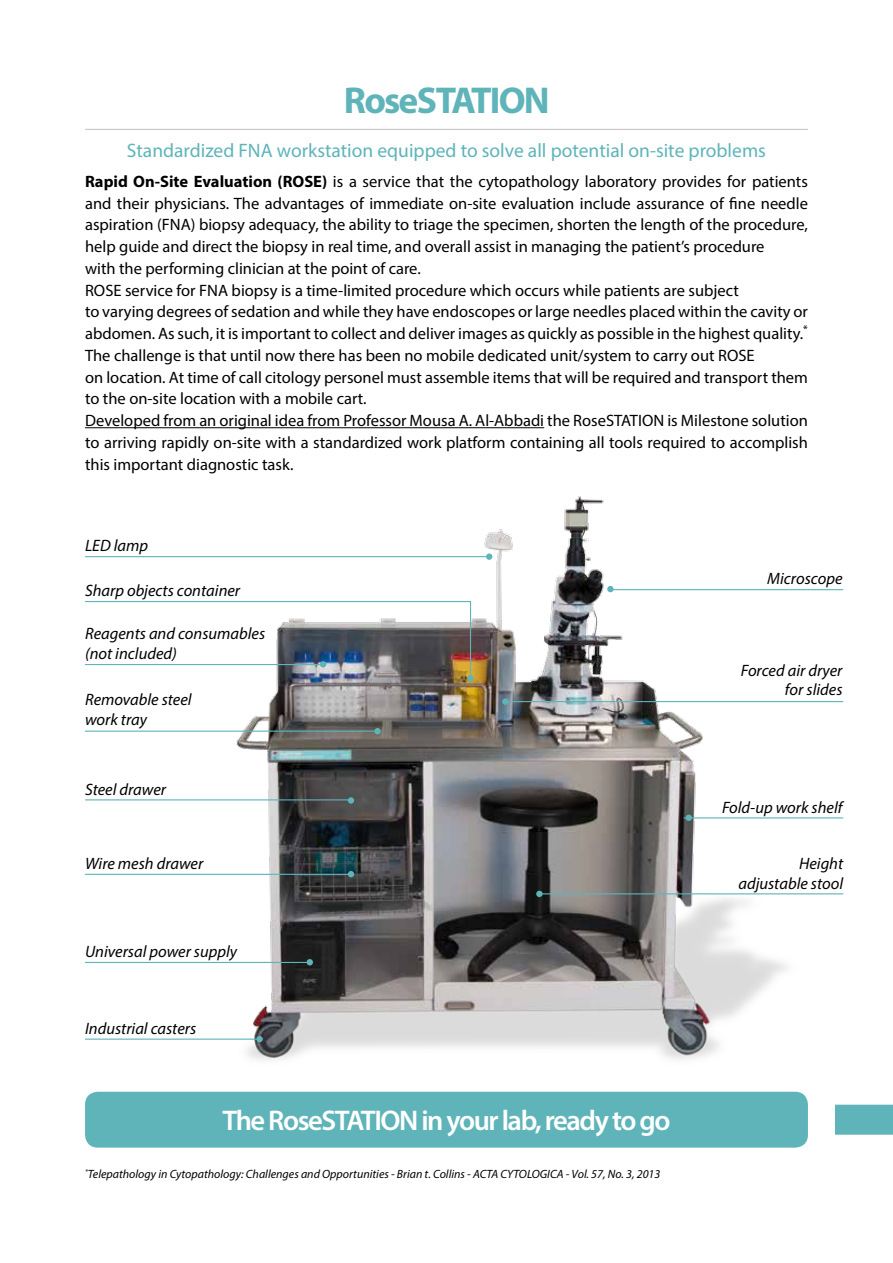
<style>
.page{position:relative;width:893px;height:1263px;background:#fff}
.page>*{position:absolute;margin:0;border:0;box-sizing:border-box;transform-origin:0 0}
.t1{font:700 37.5px "Myriad Pro";letter-spacing:-.05em;color:#5eb4b9}
.t2{font:600 28.5px "Myriad Pro";letter-spacing:-.05em;color:#fff}
.t3{font:19.5px "Myriad Pro";color:#5eb4b9}
.t4{font:16.5px/21.8px "Myriad Pro";color:#000}
.t5{font:italic 16.5px/19.8px "Myriad Pro";color:#000;text-align:right}
.t6{font:italic 12px "Myriad Pro";color:#000}
.s1{font-weight:700}
</style>
<div class="page">
<img style="left:201px;top:496px;width:620px;height:564px">
<hr style="left:85px;top:427px;width:459px;height:1px;background:#000">
<hr style="left:541px;top:893px;width:302px;height:1px;background:#5eb4b9">
<hr style="left:85px;top:962px;width:225px;height:1px;background:#5eb4b9">
<hr style="left:85px;top:1038px;width:175px;height:2px;background:#5eb4b9">
<hr style="left:85px;top:730px;width:289px;height:2px;background:#5eb4b9">
<hr style="left:85px;top:664px;width:238px;height:1px;background:#5eb4b9">
<hr style="left:85px;top:601px;width:386px;height:1px;background:#5eb4b9">
<hr style="left:505px;top:701px;width:338px;height:1px;background:#5eb4b9">
<hr style="left:85px;top:556px;width:402px;height:1px;background:#5eb4b9">
<hr style="left:609px;top:589px;width:234px;height:1px;background:#5eb4b9">
<hr style="left:85px;top:874px;width:266px;height:1px;background:#5eb4b9">
<hr style="left:85px;top:799px;width:266px;height:1px;background:#5eb4b9">
<hr style="left:470px;top:602px;width:1px;height:75px;background:#5eb4b9">
<hr style="left:684px;top:817px;width:159px;height:1px;background:#5eb4b9">
<div style="left:835px;top:1105px;width:58px;height:30px;background:#5eb4b9"></div>
<div style="left:85px;top:1092px;width:723px;height:55px;background:#5eb4b9;border-radius:13px"></div>
<div style="left:607px;top:586px;width:7px;height:6px;background:#5eb4b9;border-radius:50%"></div>
<div style="left:486px;top:553px;width:6px;height:7px;background:#5eb4b9;border-radius:50%"></div>
<svg style="left:467px;top:675px;width:7px;height:7px"></svg>
<div style="left:502px;top:698px;width:7px;height:7px;background:#5eb4b9;border-radius:50%"></div>
<div style="left:686px;top:814px;width:6px;height:7px;background:#5eb4b9;border-radius:50%"></div>
<div style="left:536px;top:891px;width:7px;height:6px;background:#5eb4b9;border-radius:50%"></div>
<svg style="left:307px;top:959px;width:6px;height:6px"></svg>
<div style="left:256px;top:1036px;width:7px;height:6px;background:#5eb4b9;border-radius:50%"></div>
<svg style="left:348px;top:871px;width:6px;height:6px"></svg>
<div style="left:348px;top:797px;width:6px;height:7px;background:#5eb4b9;border-radius:50%"></div>
<div style="left:374px;top:728px;width:7px;height:6px;background:#5eb4b9;border-radius:50%"></div>
<svg style="left:320px;top:661px;width:6px;height:6px"></svg>
<hr style="left:85px;top:129px;width:723px;height:1px;background:#c1c0c0">
<h1 class="t1" style="left:344px;top:76px;width:207px">RoseSTATION</h1>
<p class="t3" style="left:127px;top:139px;width:640px">Standardized FNA workstation equipped to solve all potential on-site problems</p>
<p class="t4" style="left:85px;top:170px;width:724px"><span class="s1">Rapid On-Site Evaluation (ROSE)</span> is a service that the cytopathology laboratory provides for patients and their physicians. The advantages of immediate on-site evaluation include assurance of fine needle aspiration (FNA) biopsy adequacy, the ability to triage the specimen, shorten the length of the procedure, help guide and direct the biopsy in real time, and overall assist in managing the patient’s procedure<br>with the performing clinician at the point of care.<br>ROSE service for FNA biopsy is a time-limited procedure which occurs while patients are subject<br>to varying degrees of sedation and while they have endoscopes or large needles placed within the cavity or abdomen. As such, it is important to collect and deliver images as quickly as possible in the highest quality.<sup>* </sup>The challenge is that until now there has been no mobile dedicated unit/system to carry out ROSE<br>on location. At time of call citology personel must assemble items that will be required and transport them to the on-site location with a mobile cart.<br>Developed from an original idea from Professor Mousa A. Al-Abbadi the RoseSTATION is Milestone solution to arriving rapidly on-site with a standardized work platform containing all tools required to accomplish this important diagnostic task.</p>
<p class="t5" style="left:85px;top:535px;width:65px">LED lamp</p>
<p class="t5" style="left:85px;top:581px;width:157px">Sharp objects container</p>
<p class="t5" style="left:85px;top:623px;width:182px;text-align:left">Reagents and consumables (not included)</p>
<p class="t5" style="left:85px;top:689px;width:108px;text-align:left">Removable steel work tray</p>
<p class="t5" style="left:85px;top:779px;width:83px">Steel drawer</p>
<p class="t5" style="left:85px;top:853px;width:120px">Wire mesh drawer</p>
<p class="t5" style="left:85px;top:941px;width:154px">Universal power supply</p>
<p class="t5" style="left:85px;top:1018px;width:113px">Industrial casters</p>
<h2 class="t2" style="left:222px;top:1103px;width:450px">The RoseSTATION in your lab, ready to go</h2>
<p class="t6" style="left:85px;top:1166px;width:577px"><sup>*</sup>Telepathology in Cytopathology: Challenges and Opportunities - Brian t. Collins - ACTA CYTOLOGICA - Vol. 57, No. 3, 2013</p>
<p class="t5" style="left:767px;top:568px;width:77px">Microscope</p>
<p class="t5" style="left:741px;top:660px;width:103px">Forced air dryer for slides</p>
<p class="t5" style="left:722px;top:797px;width:122px">Fold-up work shelf</p>
<p class="t5" style="left:738px;top:853px;width:106px">Height adjustable stool</p>
</div>
